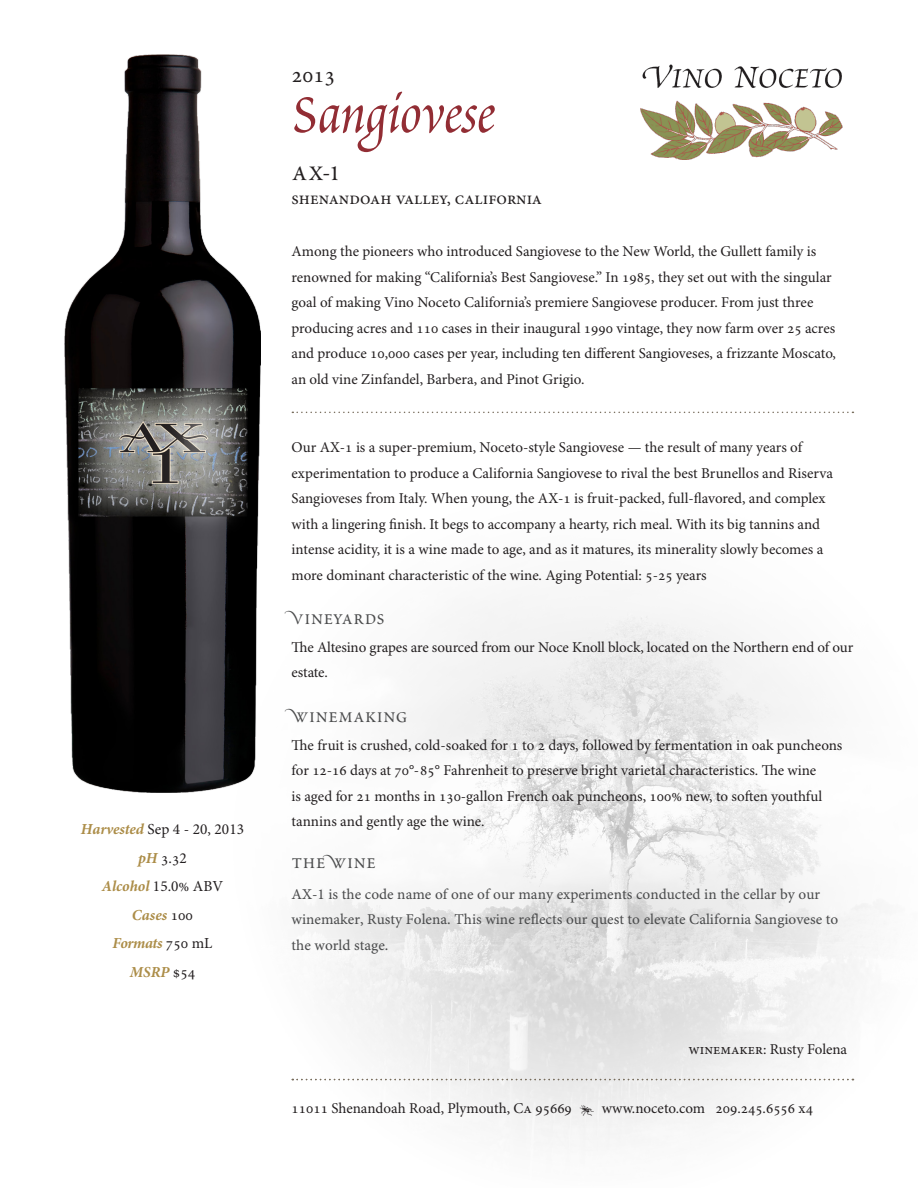
<style>
.page{position:relative;width:918px;height:1188px;background:#fff}
.page>*{position:absolute;margin:0;border:0;box-sizing:border-box;transform-origin:0 0}
.VARIETAL{font:67.5px "Poetica Chancery IV";color:#922d34}
.DESIGNATION___Vineya{font:31.5px "Poetica Roman Small Caps";color:#231f20}
.Headings{font:22.8px "Poetica Roman Small Caps";color:#4b4c4d}
.VINTAGE{font:22.5px "Minion Pro";color:#231f20}
.COUNTY{font:18px "Minion Pro";color:#231f20}
.Tech_Info{font:15.3px/28.5px "Minion Pro";color:#231f20;text-align:center}
.Headings-2{font:15px/25.5px "Minion Pro";color:#231f20}
.Headings-3{font:15px/25.5px "Minion Pro Capt";color:#4b4c4d}
.Text{font:15px "Minion Pro";color:#231f20}
.s1{font-weight:700;font-style:italic;color:#ac8d48}
.s2{font-family:"Minion Pro";font-size:24px}
.s3{font-family:"Poetica Roman Small Caps Alt"}
</style>
<div class="page">
<img style="left:291px;top:610px;width:587px;height:530px">
<img style="left:640px;top:64px;width:203px;height:96px">
<svg style="left:292px;top:412px;width:561px;height:1px"></svg>
<img style="left:64px;top:54px;width:196px;height:739px">
<svg style="left:292px;top:1079px;width:561px;height:1px"></svg>
<svg style="left:580px;top:1105px;width:14px;height:11px"></svg>
<p class="Tech_Info" style="left:81px;top:815px;width:165px"><span class="s1">Harvested</span> Sep 4 - 20, 2013 <span class="s1">pH</span> 3.32<br><span class="s1">Alcohol</span> 15.0% ABV<br><span class="s1">Cases</span> 100<br><span class="s1">Formats</span> 750 mL<br><span class="s1">MSRP</span> $54</p>
<p class="VINTAGE" style="left:292px;top:62px;width:45px">2013</p>
<p class="VARIETAL" style="left:292px;top:81px;width:204px">Sangiovese</p>
<p class="DESIGNATION___Vineya" style="left:292px;top:159px;width:50px">ax<span class="s2">-</span>1</p>
<p class="COUNTY" style="left:292px;top:187px;width:252px">shenandoah valley, california</p>
<p class="Headings-2" style="left:292px;top:239px;width:546px">Among the pioneers who introduced Sangiovese to the New World, the Gullett family is renowned for making “California’s Best Sangiovese.” In 1985, they set out with the singular goal of making Vino Noceto California’s premiere Sangiovese producer. From just three producing acres and 110 cases in their inaugural 1990 vintage, they now farm over 25 acres and produce 10,000 cases per year, including ten different Sangioveses, a frizzante Moscato, an old vine Zinfandel, Barbera, and Pinot Grigio.</p>
<p class="Headings-2" style="left:292px;top:435px;width:543px">Our AX-1 is a super-premium, Noceto-style Sangiovese — the result of many years of experimentation to produce a California Sangiovese to rival the best Brunellos and Riserva Sangioveses from Italy. When young, the AX-1 is fruit-packed, full-flavored, and complex with a lingering finish. It begs to accompany a hearty, rich meal. With its big tannins and intense acidity, it is a wine made to age, and as it matures, its minerality slowly becomes a more dominant characteristic of the wine. Aging Potential: 5-25 years</p>
<p class="Headings" style="left:292px;top:609px;width:95px"><span class="s3">V</span>ineyards</p>
<p class="Headings-2" style="left:292px;top:635px;width:563px">The Altesino grapes are sourced from our Noce Knoll block, located on the Northern end of our estate.</p>
<p class="Headings" style="left:292px;top:707px;width:118px"><span class="s3">W</span>inemaking</p>
<p class="Headings-2" style="left:292px;top:733px;width:552px">The fruit is crushed, cold-soaked for 1 to 2 days, followed by fermentation in oak puncheons for 12-16 days at 70°-85° Fahrenheit to preserve bright varietal characteristics. The wine<br>is aged for 21 months in 130-gallon French oak puncheons, 100% new, to soften youthful tannins and gently age the wine.</p>
<p class="Headings" style="left:292px;top:853px;width:86px">the <span class="s3">W</span>ine</p>
<p class="Headings-3" style="left:292px;top:882px;width:548px">AX-1 is the code name of one of our many experiments conducted in the cellar by our winemaker, Rusty Folena. This wine reflects our quest to elevate California Sangiovese to the world stage.</p>
<p class="Text" style="left:688px;top:1040px;width:160px">winemaker: Rusty Folena</p>
<p class="Headings-2" style="left:292px;top:1096px;width:282px">11011 Shenandoah Road, Plymouth, Ca 95669</p>
<p class="Headings-2" style="left:602px;top:1096px;width:213px">www.noceto.com 209.245.6556 x4</p>
</div>
